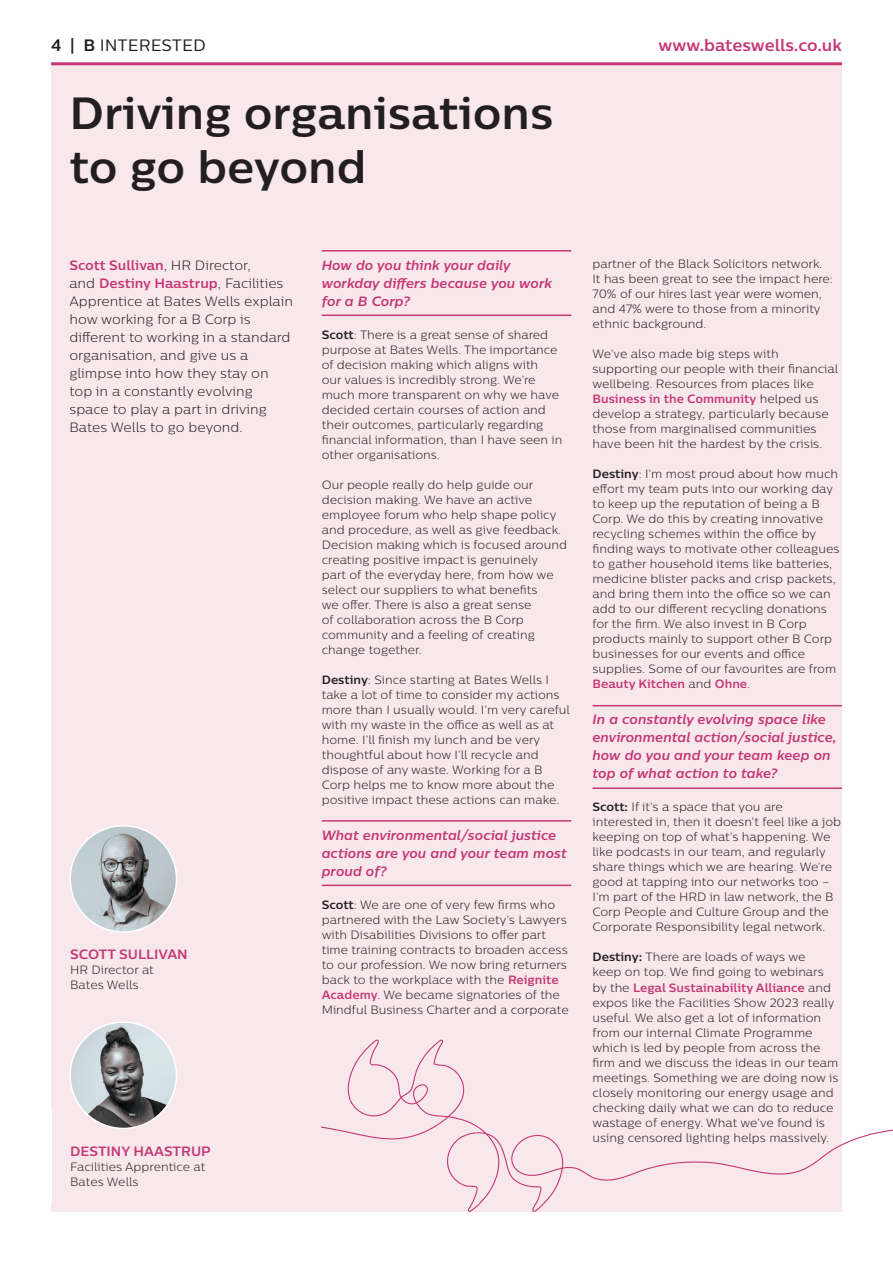
<style>
.page{position:relative;width:893px;height:1263px;background:#fff}
.page>*{position:absolute;margin:0;border:0;box-sizing:border-box;transform-origin:0 0}
.t1{font:700 45px/54px "Centrale Sans";color:#231f20}
.t2{font:700 16.5px "Centrale Sans";color:#c53875}
.t3{font:16.5px "Centrale Sans";color:#231f20}
.t4{font:300 13.5px/18px "Centrale Sans";color:#231f20}
.t5{font:italic 700 13.5px/18px "Centrale Sans";color:#c53875}
.t6{font:700 13.5px "Centrale Sans";color:#c53875}
.t7{font:300 12px/15px "Centrale Sans";color:#231f20}
.s1{font-weight:700}
.s2{font-weight:700;color:#c53875}
</style>
<div class="page">
<div style="left:51px;top:63px;width:791px;height:1149px;background:#f8e8ec"></div>
<svg style="left:51px;top:1039px;width:842px;height:173px"></svg>
<div style="left:51px;top:1108px;width:269px;height:93px;background:#f8e8ec"></div>
<hr style="left:51px;top:62px;width:791px;height:3px;background:#c53875">
<hr style="left:322px;top:250px;width:249px;height:1px;background:#c53875">
<hr style="left:322px;top:314px;width:249px;height:2px;background:#c53875">
<hr style="left:322px;top:820px;width:249px;height:1px;background:#c53875">
<hr style="left:322px;top:884px;width:249px;height:2px;background:#c53875">
<hr style="left:592px;top:705px;width:250px;height:1px;background:#c53875">
<hr style="left:592px;top:787px;width:250px;height:2px;background:#c53875">
<img style="left:70px;top:826px;width:106px;height:106px;border-radius:53px">
<div style="left:69px;top:825px;width:108px;height:108px;border:2px solid #fff;border-radius:50%"></div>
<img style="left:70px;top:1022px;width:106px;height:106px;border-radius:53px">
<div style="left:69px;top:1021px;width:108px;height:108px;border:2px solid #fff;border-radius:50%"></div>
<h2 class="t3" style="left:51px;top:35px;width:156px"><span class="s1">4 | B</span> INTERESTED</h2>
<h1 class="t1" style="left:69px;top:86px;width:486px">Driving organisations to go beyond</h1>
<h2 class="t2" style="left:659px;top:34px;width:185px">www.bateswells.co.uk</h2>
<p class="t4" style="left:69px;top:255px;width:225px"><span class="s2">Scott Sullivan</span>, HR Director,<br>and <span class="s2">Destiny Haastrup</span>, Facilities<br>Apprentice at Bates Wells explain how working for a B Corp is different to working in a standard organisation, and give us a glimpse into how they stay on top in a constantly evolving space to play a part in driving<br>Bates Wells to go beyond.</p>
<p class="t6" style="left:70px;top:946px;width:119px">SCOTT SULLIVAN</p>
<p class="t7" style="left:70px;top:962px;width:85px">HR Director at<br>Bates Wells</p>
<p class="t6" style="left:70px;top:1142px;width:142px">DESTINY HAASTRUP</p>
<p class="t7" style="left:70px;top:1158px;width:137px">Facilities Apprentice at<br>Bates Wells</p>
<p class="t5" style="left:322px;top:255px;width:232px">How do you think your daily workday differs because you work for a B Corp?</p>
<p class="t7" style="left:322px;top:327px;width:242px"><span class="s1">Scott</span>: There is a great sense of shared purpose at Bates Wells. The importance of decision making which aligns with<br>our values is incredibly strong. We’re much more transparent on why we have decided certain courses of action and their outcomes, particularly regarding financial information, than I have seen in other organisations.</p>
<p class="t7" style="left:322px;top:477px;width:247px">Our people really do help guide our decision making. We have an active employee forum who help shape policy and procedure, as well as give feedback.<br>Decision making which is focused around creating positive impact is genuinely<br>part of the everyday here, from how we select our suppliers to what benefits<br>we offer. There is also a great sense<br>of collaboration across the B Corp community and a feeling of creating change together.</p>
<p class="t7" style="left:322px;top:672px;width:250px"><span class="s1">Destiny</span>: Since starting at Bates Wells I take a lot of time to consider my actions more than I usually would. I’m very careful with my waste in the office as well as at home. I’ll finish my lunch and be very thoughtful about how I’ll recycle and dispose of any waste. Working for a B Corp helps me to know more about the positive impact these actions can make.</p>
<p class="t5" style="left:322px;top:825px;width:247px">What environmental/social justice actions are you and your team most proud of?</p>
<p class="t7" style="left:322px;top:897px;width:248px"><span class="s1">Scott</span>: We are one of very few firms who partnered with the Law Society’s Lawyers with Disabilities Divisions to offer part time training contracts to broaden access to our profession. We now bring returners back to the workplace with the <span class="s2">Reignite Academy</span>. We became signatories of the Mindful Business Charter and a corporate</p>
<p class="t7" style="left:592px;top:256px;width:242px">partner of the Black Solicitors network.<br>It has been great to see the impact here:<br>70% of our hires last year were women, and 47% were to those from a minority ethnic background.</p>
<p class="t7" style="left:592px;top:346px;width:247px">We’ve also made big steps with supporting our people with their financial wellbeing. Resources from places like <span class="s2">Business in the Community</span> helped us develop a strategy, particularly because those from marginalised communities have been hit the hardest by the crisis.</p>
<p class="t7" style="left:592px;top:466px;width:249px"><span class="s1">Destiny</span>: I’m most proud about how much effort my team puts into our working day to keep up the reputation of being a B Corp. We do this by creating innovative recycling schemes within the office by finding ways to motivate other colleagues to gather household items like batteries, medicine blister packs and crisp packets, and bring them into the office so we can add to our different recycling donations for the firm. We also invest in B Corp products mainly to support other B Corp businesses for our events and office supplies. Some of our favourites are from <span class="s2">Beauty Kitchen</span> and <span class="s2">Ohne</span>.</p>
<p class="t5" style="left:592px;top:710px;width:246px">In a constantly evolving space like environmental action/social justice, how do you and your team keep on top of what action to take?</p>
<p class="t7" style="left:592px;top:799px;width:250px"><span class="s1">Scott:</span> If it’s a space that you are interested in, then it doesn’t feel like a job keeping on top of what’s happening. We like podcasts in our team, and regularly share things which we are hearing. We’re good at tapping into our networks too – I’m part of the HRD in law network, the B Corp People and Culture Group and the Corporate Responsibility legal network.</p>
<p class="t7" style="left:592px;top:949px;width:247px"><span class="s1">Destiny:</span> There are loads of ways we<br>keep on top. We find going to webinars by the <span class="s2">Legal Sustainability Alliance</span> and expos like the Facilities Show 2023 really useful. We also get a lot of information from our internal Climate Programme which is led by people from across the firm and we discuss the ideas in our team meetings. Something we are doing now is closely monitoring our energy usage and checking daily what we can do to reduce wastage of energy. What we’ve found is using censored lighting helps massively.</p>
</div>
